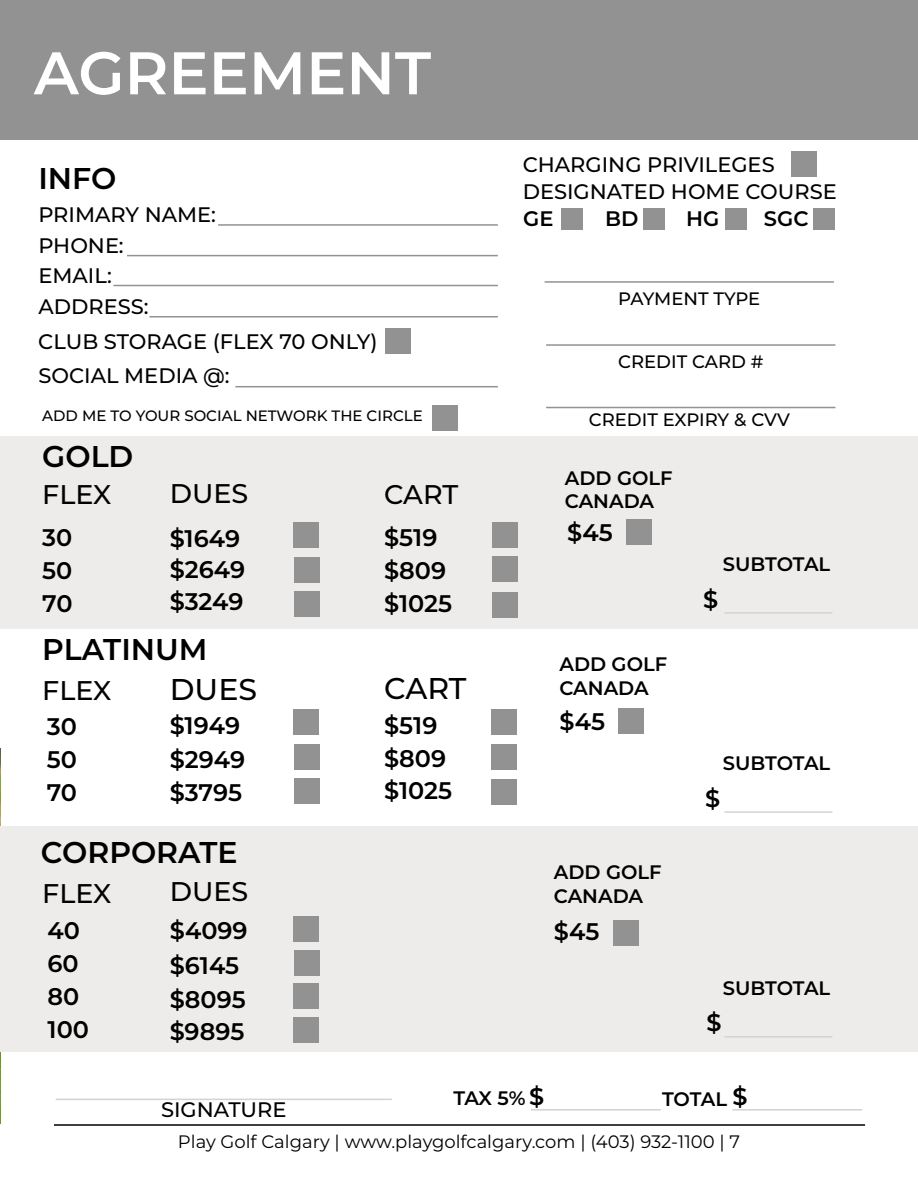
<style>
.page{position:relative;width:918px;height:1188px;background:#fff}
.page>*{position:absolute;margin:0;border:0;box-sizing:border-box;transform-origin:0 0}
.t1{font:600 60px "Montserrat";color:#fff}
.t2{font:600 30px "Montserrat";color:#000}
.t3{font:500 30px "Montserrat";color:#000}
.t4{font:500 27px "Montserrat";color:#000}
.t5{font:600 24px/33px "Montserrat";color:#000}
.t6{font:500 21px/30.6px "Montserrat";color:#000}
.t7{font:600 21px "Montserrat";color:#000}
.t8{font:600 19.5px/23.4px "Montserrat";color:#000}
.t9{font:18px "Montserrat";color:#000}
.t10{font:500 18px "Montserrat";color:#000}
.t11{font:500 15px "Montserrat";color:#000}
</style>
<div class="page">
<hr style="left:54px;top:1124px;width:811px;height:2px;background:#000">
<img style="left:0;top:748px;width:1px;height:375px">
<div style="left:0;top:826px;width:918px;height:226px;background:#edeceb"></div>
<div style="left:0;top:0;width:918px;height:139px;background:#929293"></div>
<hr style="left:531px;top:1109px;width:130px;height:2px;background:#d1d3d4">
<hr style="left:732px;top:1109px;width:130px;height:2px;background:#d1d3d4">
<hr style="left:56px;top:1099px;width:336px;height:1px;background:#d1d3d4">
<hr style="left:725px;top:811px;width:107px;height:2px;background:#d1d3d4">
<hr style="left:725px;top:1036px;width:107px;height:2px;background:#d1d3d4">
<div style="left:0;top:436px;width:918px;height:193px;background:#edeceb"></div>
<hr style="left:725px;top:612px;width:107px;height:2px;background:#d1d3d4">
<hr style="left:218px;top:224px;width:280px;height:2px;background:#929293">
<hr style="left:127px;top:255px;width:371px;height:1px;background:#929293">
<hr style="left:113px;top:285px;width:385px;height:1px;background:#929293">
<hr style="left:149px;top:316px;width:349px;height:1px;background:#929293">
<hr style="left:235px;top:386px;width:263px;height:1px;background:#929293">
<hr style="left:546px;top:344px;width:289px;height:2px;background:#929293">
<hr style="left:545px;top:281px;width:289px;height:2px;background:#929293">
<hr style="left:546px;top:407px;width:289px;height:1px;background:#929293">
<div style="left:791px;top:152px;width:25px;height:25px;background:#929293"></div>
<div style="left:385px;top:328px;width:26px;height:25px;background:#929293"></div>
<div style="left:433px;top:406px;width:25px;height:25px;background:#929293"></div>
<div style="left:294px;top:522px;width:25px;height:26px;background:#929293"></div>
<div style="left:493px;top:522px;width:25px;height:26px;background:#929293"></div>
<div style="left:492px;top:557px;width:26px;height:25px;background:#929293"></div>
<div style="left:493px;top:592px;width:25px;height:25px;background:#929293"></div>
<div style="left:294px;top:710px;width:25px;height:25px;background:#929293"></div>
<div style="left:491px;top:710px;width:26px;height:25px;background:#929293"></div>
<div style="left:491px;top:744px;width:26px;height:25px;background:#929293"></div>
<div style="left:491px;top:779px;width:26px;height:25px;background:#929293"></div>
<div style="left:618px;top:708px;width:26px;height:25px;background:#929293"></div>
<div style="left:613px;top:920px;width:25px;height:25px;background:#929293"></div>
<div style="left:626px;top:520px;width:26px;height:25px;background:#929293"></div>
<div style="left:294px;top:917px;width:25px;height:25px;background:#929293"></div>
<div style="left:294px;top:950px;width:26px;height:25px;background:#929293"></div>
<div style="left:294px;top:984px;width:25px;height:25px;background:#929293"></div>
<div style="left:294px;top:1017px;width:25px;height:26px;background:#929293"></div>
<div style="left:294px;top:744px;width:26px;height:25px;background:#929293"></div>
<div style="left:294px;top:779px;width:26px;height:25px;background:#929293"></div>
<div style="left:294px;top:557px;width:26px;height:25px;background:#929293"></div>
<div style="left:294px;top:591px;width:26px;height:26px;background:#929293"></div>
<div style="left:561px;top:208px;width:22px;height:22px;background:#929293"></div>
<div style="left:643px;top:208px;width:22px;height:22px;background:#929293"></div>
<div style="left:725px;top:208px;width:22px;height:22px;background:#929293"></div>
<div style="left:813px;top:208px;width:22px;height:22px;background:#929293"></div>
<h1 class="t1" style="left:34px;top:30px;width:399px">AGREEMENT</h1>
<h2 class="t2" style="left:38px;top:157px;width:80px">INFO</h2>
<p class="t6" style="left:38px;top:198px;width:179px">PRIMARY NAME:<br>PHONE:<br>EMAIL:<br>ADDRESS:</p>
<p class="t6" style="left:38px;top:325px;width:341px">CLUB STORAGE (FLEX 70 ONLY)</p>
<p class="t6" style="left:38px;top:359px;width:193px">SOCIAL MEDIA @:</p>
<p class="t11" style="left:42px;top:405px;width:382px">ADD ME TO YOUR SOCIAL NETWORK THE CIRCLE</p>
<p class="t6" style="left:523px;top:149px;width:254px">CHARGING PRIVILEGES</p>
<p class="t6" style="left:523px;top:175px;width:316px">DESIGNATED HOME COURSE</p>
<p class="t7" style="left:523px;top:203px;width:32px">GE</p>
<p class="t7" style="left:605px;top:203px;width:35px">BD</p>
<p class="t7" style="left:686px;top:203px;width:35px">HG</p>
<p class="t7" style="left:764px;top:203px;width:46px">SGC</p>
<p class="t10" style="left:618px;top:286px;width:144px">PAYMENT TYPE</p>
<p class="t10" style="left:618px;top:349px;width:147px">CREDIT CARD #</p>
<p class="t10" style="left:589px;top:407px;width:203px">CREDIT EXPIRY &amp; CVV</p>
<h2 class="t2" style="left:42px;top:435px;width:93px">GOLD</h2>
<p class="t4" style="left:42px;top:475px;width:71px">FLEX</p>
<p class="t4" style="left:170px;top:475px;width:80px">DUES</p>
<p class="t4" style="left:384px;top:475px;width:76px">CART</p>
<p class="t5" style="left:170px;top:521px;width:77px;line-height:31.7px">$1649 $2649 $3249</p>
<p class="t5" style="left:384px;top:520px;width:55px">$519</p>
<p class="t5" style="left:567px;top:515px;width:47px">$45</p>
<p class="t8" style="left:565px;top:466px;width:109px">ADD GOLF<br>CANADA</p>
<p class="t5" style="left:42px;top:520px;width:32px;text-align:justify">30<br>50<br>70</p>
<p class="t5" style="left:384px;top:553px;width:70px">$809 $1025</p>
<h2 class="t2" style="left:42px;top:628px;width:167px">PLATINUM</h2>
<p class="t4" style="left:42px;top:671px;width:71px">FLEX</p>
<h2 class="t3" style="left:170px;top:669px;width:89px">DUES</h2>
<h2 class="t3" style="left:384px;top:667px;width:84px">CART</h2>
<p class="t5" style="left:47px;top:709px;width:32px;text-align:justify">30<br>50<br>70</p>
<p class="t5" style="left:170px;top:708px;width:72px">$1949</p>
<p class="t5" style="left:384px;top:708px;width:55px">$519</p>
<p class="t5" style="left:170px;top:742px;width:77px">$2949</p>
<p class="t5" style="left:384px;top:741px;width:63px">$809</p>
<p class="t5" style="left:170px;top:775px;width:74px">$3795</p>
<p class="t5" style="left:384px;top:773px;width:70px">$1025</p>
<h2 class="t2" style="left:41px;top:832px;width:198px">CORPORATE</h2>
<p class="t4" style="left:42px;top:875px;width:71px">FLEX</p>
<p class="t5" style="left:48px;top:913px;width:43px">40<br>60<br>80<br>100</p>
<p class="t4" style="left:170px;top:873px;width:80px">DUES</p>
<p class="t5" style="left:170px;top:913px;width:79px;line-height:33.8px">$4099 $6145 $8095 $9895</p>
<p class="t8" style="left:559px;top:652px;width:109px">ADD GOLF<br>CANADA</p>
<p class="t5" style="left:559px;top:703px;width:47px">$45</p>
<p class="t8" style="left:554px;top:860px;width:109px">ADD GOLF<br>CANADA</p>
<p class="t5" style="left:554px;top:914px;width:47px">$45</p>
<p class="t8" style="left:723px;top:551px;width:109px">SUBTOTAL</p>
<p class="t5" style="left:703px;top:582px;width:17px">$</p>
<p class="t8" style="left:723px;top:751px;width:109px">SUBTOTAL</p>
<p class="t5" style="left:705px;top:781px;width:17px">$</p>
<p class="t8" style="left:723px;top:975px;width:109px">SUBTOTAL</p>
<p class="t5" style="left:707px;top:1005px;width:17px">$</p>
<p class="t6" style="left:161px;top:1094px;width:127px">SIGNATURE</p>
<p class="t5" style="left:529px;top:1079px;width:17px">$</p>
<p class="t5" style="left:732px;top:1079px;width:17px">$</p>
<p class="t8" style="left:454px;top:1086px;width:73px">TAX 5%</p>
<p class="t8" style="left:662px;top:1086px;width:67px">TOTAL</p>
<p class="t9" style="left:178px;top:1130px;width:564px">Play Golf Calgary | www.playgolfcalgary.com | (403) 932-1100 | 7</p>
</div>
